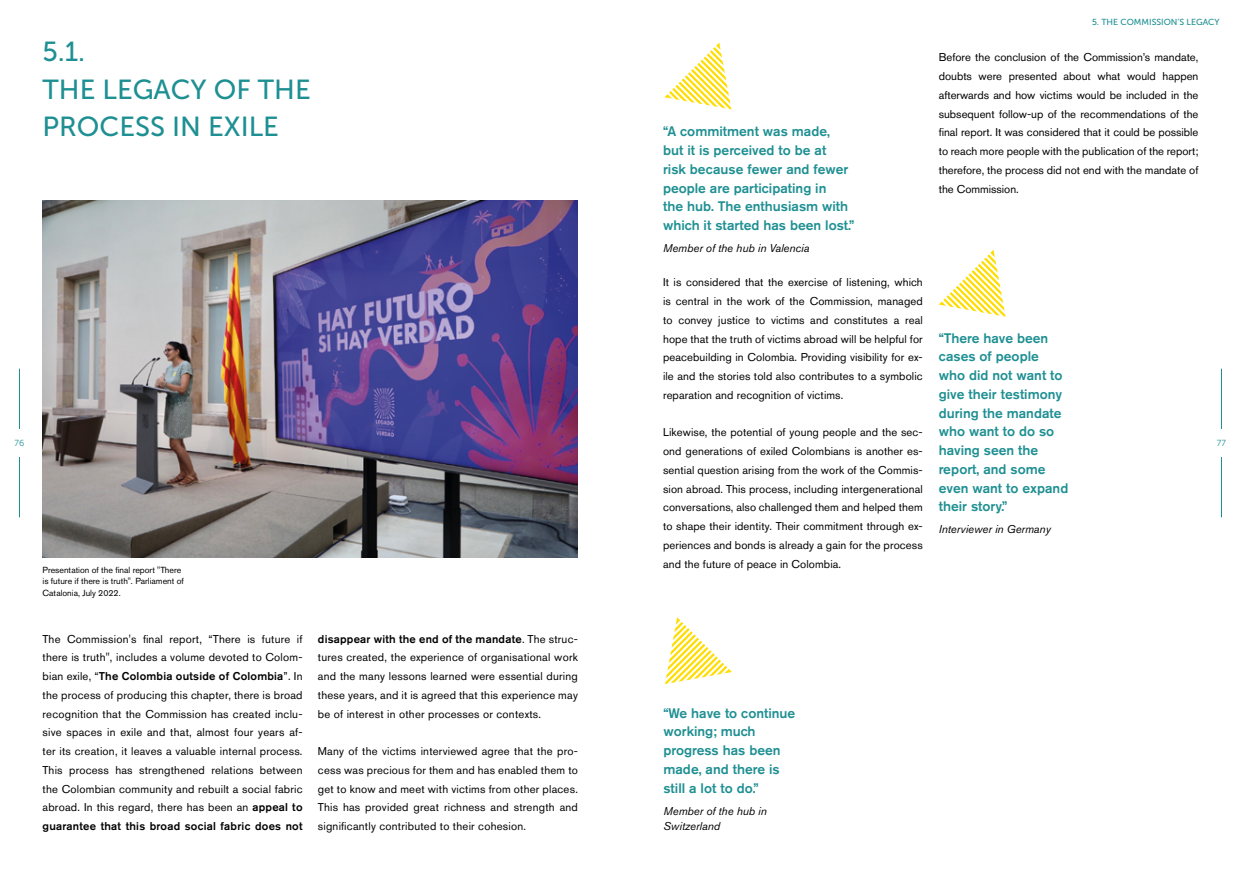
<style>
.page{position:relative;width:1241px;height:886px;background:#fff}
.page>*{position:absolute;margin:0;border:0;box-sizing:border-box;transform-origin:0 0}
.t1{font:27.5px/37.5px "Museo Sans 500";color:#1e8f92}
.t2{font:500 13.75px/18.8px "Akzidenz Grotesk Pro";color:#1e8f92}
.t3{font:11.25px/18.8px "Akzidenz Grotesk Pro";letter-spacing:.015em;color:#000;text-align:justify}
.t4{font:italic 11.25px/15px "Akzidenz Grotesk Pro";color:#000}
.t5{font:8.75px/11.2px "Akzidenz Grotesk Pro";color:#000}
.t6{font:8.75px "Museo Sans 500";color:#1e8f92}
.t7{font:8.75px "Museo Sans 300";color:#1e8f92}
.s1{font-weight:500}
</style>
<div class="page">
<hr style="left:19px;top:369px;width:1px;height:60px;background:#1e8f92">
<hr style="left:1220px;top:369px;width:1px;height:60px;background:#1e8f92">
<hr style="left:19px;top:457px;width:1px;height:60px;background:#1e8f92">
<hr style="left:1220px;top:457px;width:1px;height:60px;background:#1e8f92">
<img style="left:43px;top:201px;width:535px;height:356px">
<svg style="left:664px;top:43px;width:67px;height:66px"></svg>
<svg style="left:665px;top:617px;width:66px;height:67px"></svg>
<svg style="left:938px;top:250px;width:67px;height:67px"></svg>
<h1 class="t1" style="left:43px;top:33px;width:270px">5.1.<br>THE LEGACY OF THE<br>PROCESS IN EXILE</h1>
<p class="t2" style="left:663px;top:122px;width:193px">“A commitment was made,<br>but it is perceived to be at<br>risk because fewer and fewer people are participating in<br>the hub. The enthusiasm with which it started has been lost.”</p>
<p class="t4" style="left:663px;top:240px;width:148px">Member of the hub in Valencia</p>
<p class="t6" style="left:1091px;top:17px;width:129px">5. THE COMMISSION’S LEGACY</p>
<p class="t3" style="left:938px;top:48px;width:261px">Before the conclusion of the Commission’s mandate, doubts were presented about what would happen afterwards and how victims would be included in the subsequent follow-up of the recommendations of the final report. It was considered that it could be possible to reach more people with the publication of the report; therefore, the process did not end with the mandate of the Commission.</p>
<p class="t3" style="left:663px;top:273px;width:261px">It is considered that the exercise of listening, which is central in the work of the Commission, managed to convey justice to victims and constitutes a real hope that the truth of victims abroad will be helpful for peacebuilding in Colombia. Providing visibility for ex&shy;ile and the stories told also contributes to a symbolic reparation and recognition of victims.</p>
<p class="t3" style="left:663px;top:423px;width:261px">Likewise, the potential of young people and the sec&shy;ond generations of exiled Colombians is another es&shy;sential question arising from the work of the Commis&shy;sion abroad. This process, including intergenerational conversations, also challenged them and helped them to shape their identity. Their commitment through ex&shy;periences and bonds is already a gain for the process and the future of peace in Colombia.</p>
<p class="t2" style="left:938px;top:328px;width:131px">“There have been cases of people who did not want to give their testimony during the mandate who want to do so having seen the report, and some even want to expand their story.”</p>
<p class="t4" style="left:938px;top:522px;width:114px">Interviewer in Germany</p>
<p class="t7" style="left:15px;top:438px;width:11px">76</p>
<p class="t7" style="left:1216px;top:438px;width:11px">77</p>
<p class="t5" style="left:43px;top:564px;width:143px">Presentation of the final report "There is future if there is truth". Parliament of<br>Catalonia, July 2022.</p>
<p class="t3" style="left:43px;top:629px;width:261px">The Commission's final report, “There is future if there is truth", includes a volume devoted to Colom&shy;bian exile, “<span class="s1">The Colombia outside of Colombia</span>”. In the process of producing this chapter, there is broad recognition that the Commission has created inclu&shy;sive spaces in exile and that, almost four years af&shy;ter its creation, it leaves a valuable internal process.<br>This process has strengthened relations between the Colombian community and rebuilt a social fabric abroad. In this regard, there has been an <span class="s1">appeal to guarantee that this broad social fabric does not</span></p>
<p class="t3" style="left:318px;top:629px;width:261px"><span class="s1">disappear with the end of the mandate</span>. The struc&shy;tures created, the experience of organisational work and the many lessons learned were essential during these years, and it is agreed that this experience may be of interest in other processes or contexts.</p>
<p class="t3" style="left:318px;top:742px;width:261px">Many of the victims interviewed agree that the pro&shy;cess was precious for them and has enabled them to get to know and meet with victims from other places.<br>This has provided great richness and strength and significantly contributed to their cohesion.</p>
<p class="t2" style="left:663px;top:703px;width:133px">“We have to continue working; much progress has been made, and there is still a lot to do.”</p>
<p class="t4" style="left:663px;top:803px;width:105px">Member of the hub in<br>Switzerland</p>
</div>
